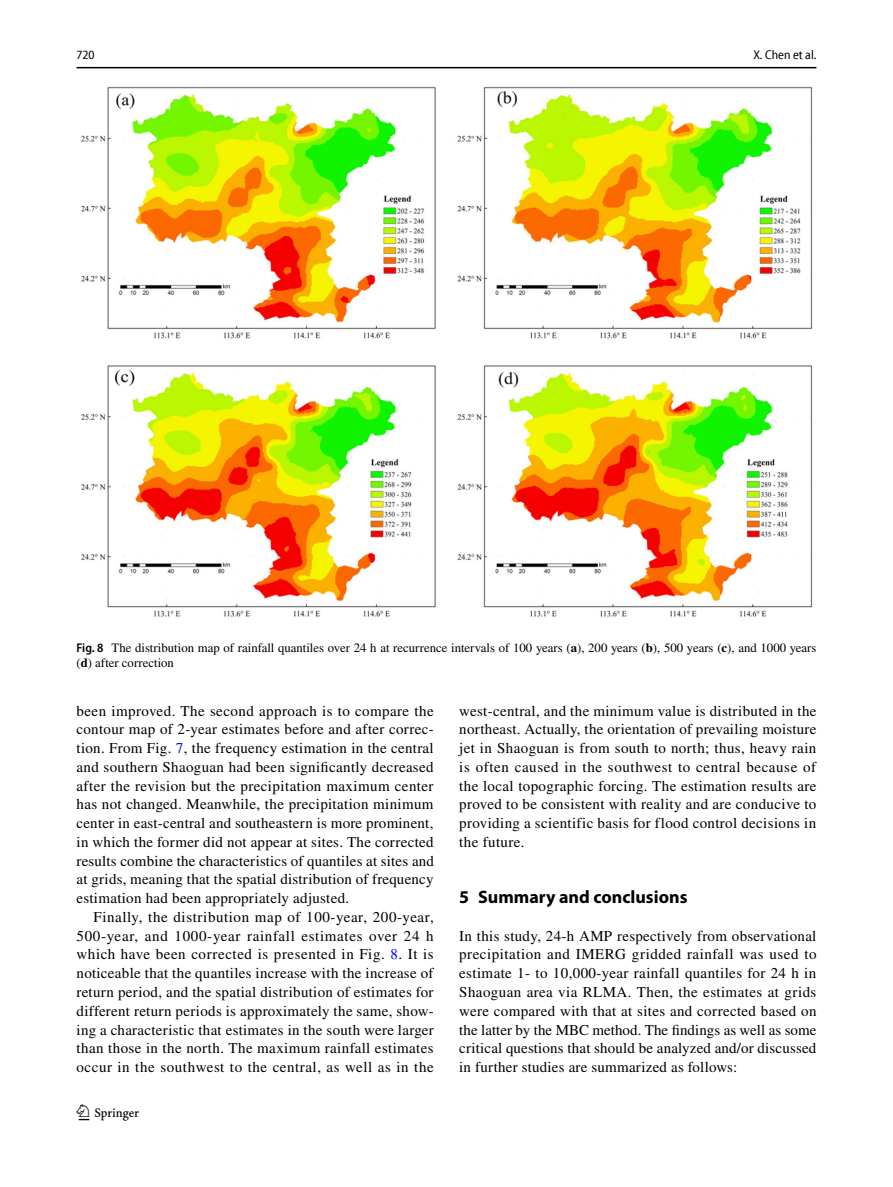
<style>
.page{position:relative;width:893px;height:1187px;background:#fff}
.page>*{position:absolute;margin:0;border:0;box-sizing:border-box;transform-origin:0 0}
.t1{font:22.5px "Springnew Regular 2";color:#000}
.t2{font:700 18px "Myriad Pro";color:#000}
.t3{font:15px/18.8px "STIX";letter-spacing:.02em;color:#000;text-align:justify}
.t4{font:12.75px/15px "STIX";color:#000}
.t5{font:semi-condensed 12.75px "Myriad Pro Unic";color:#000}
.t6{font:12.75px "Myriad Pro Unic Semi Condensed 2";color:#000}
.s1{font-family:"Myriad Pro";font-weight:600;font-stretch:semi-condensed}
.s2{font-weight:700}
.s3{color:#00f}
</style>
<div class="page">
<hr style="left:77px;top:67px;width:739px;height:1px;background:#000">
<img style="left:81px;top:87px;width:731px;height:530px">
<p class="t6" style="left:76px;top:50px;width:20px">720</p>
<p class="t5" style="left:753px;top:50px;width:65px">X. Chen et al.</p>
<p class="t4" style="left:77px;top:641px;width:741px"><span class="s1">Fig. 8</span> The distribution map of rainfall quantiles over 24 h at recurrence intervals of 100 years (<span class="s2">a</span>), 200 years (<span class="s2">b</span>), 500 years (<span class="s2">c</span>), and 1000 years (<span class="s2">d</span>) after correction</p>
<p class="t3" style="left:77px;top:702px;width:359px">been improved. The second approach is to compare the contour map of 2-year estimates before and after correc&shy;tion. From Fig. <span class="s3">7</span>, the frequency estimation in the central and southern Shaoguan had been significantly decreased after the revision but the precipitation maximum center has not changed. Meanwhile, the precipitation minimum center in east-central and southeastern is more prominent, in which the former did not appear at sites. The corrected results combine the characteristics of quantiles at sites and at grids, meaning that the spatial distribution of frequency estimation had been appropriately adjusted.</p>
<p class="t3" style="left:77px;top:908px;width:359px;text-indent:17px">Finally, the distribution map of 100-year, 200-year, 500-year, and 1000-year rainfall estimates over 24 h which have been corrected is presented in Fig. <span class="s3">8</span>. It is noticeable that the quantiles increase with the increase of return period, and the spatial distribution of estimates for different return periods is approximately the same, show&shy;ing a characteristic that estimates in the south were larger than those in the north. The maximum rainfall estimates occur in the southwest to the central, as well as in the</p>
<h1 class="t1" style="left:79px;top:1104px;width:62px">1 3</h1>
<p class="t3" style="left:459px;top:702px;width:359px">west-central, and the minimum value is distributed in the northeast. Actually, the orientation of prevailing moisture jet in Shaoguan is from south to north; thus, heavy rain is often caused in the southwest to central because of the local topographic forcing. The estimation results are proved to be consistent with reality and are conducive to providing a scientific basis for flood control decisions in the future.</p>
<p class="t2" style="left:459px;top:885px;width:230px">5 Summary and conclusions</p>
<p class="t3" style="left:459px;top:927px;width:359px">In this study, 24-h AMP respectively from observational precipitation and IMERG gridded rainfall was used to estimate 1- to 10,000-year rainfall quantiles for 24 h in Shaoguan area via RLMA. Then, the estimates at grids were compared with that at sites and corrected based on the latter by the MBC method. The findings as well as some critical questions that should be analyzed and/or discussed in further studies are summarized as follows:</p>
</div>
